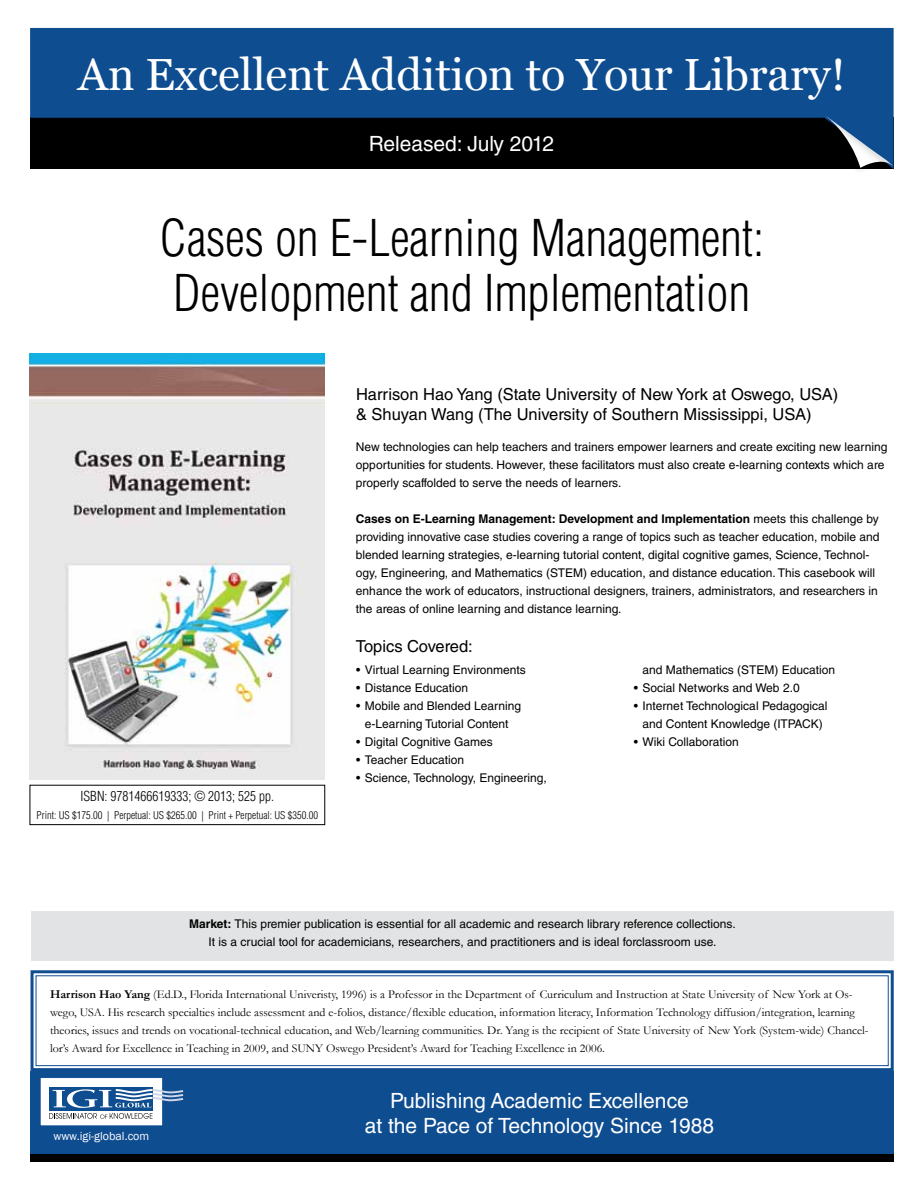
<style>
.page{position:relative;width:918px;height:1188px;background:#fff}
.page>*{position:absolute;margin:0;border:0;box-sizing:border-box;transform-origin:0 0}
.t1{font:300 condensed 49.5px/55.5px "Helvetica LT Std";color:#000}
.t2{font:45px "Vani";color:#fff}
.t3{font:21px/25.2px "Helvetica LT Std";color:#fff;text-align:center}
.t4{font:16.5px/19.8px "Helvetica LT Std";color:#000}
.t5{font:300 condensed 13.5px "Helvetica LT Std";color:#000}
.t6{font:12px/18px "Helvetica LT Std";color:#000;text-align:center}
.t7{font:12px/18px "Garamond";color:#000}
.t8{font:12px "Franklin Gothic";color:#fff}
.t9{font:300 condensed 10.5px "Helvetica LT Std";color:#000}
.s1{font-weight:700}
</style>
<div class="page">
<div style="left:30px;top:1154px;width:864px;height:8px;background:#000"></div>
<div style="left:31px;top:911px;width:863px;height:49px;background:#e2e3e4"></div>
<svg style="left:30px;top:970px;width:864px;height:101px"></svg>
<div style="left:36px;top:975px;width:853px;height:91px;border:1px solid #0f4d91"></div>
<svg style="left:30px;top:28px;width:864px;height:141px;background:#09325f"></svg>
<div style="left:816px;top:111px;width:78px;height:63px;background:#000;opacity:.2"></div>
<svg style="left:824px;top:115px;width:69px;height:53px;background:#2f4d6d"></svg>
<div style="left:30px;top:1071px;width:864px;height:83px;background:#0f4d91"></div>
<div style="left:40px;top:1078px;width:123px;height:48px;background:#fff"></div>
<div style="left:40px;top:1077px;width:123px;height:49px;border:1px solid #0e4d90"></div>
<div style="left:49px;top:1087px;width:103px;height:23px;background:#0e4d90"></div>
<svg style="left:49px;top:1089px;width:134px;height:30px"></svg>
<div style="left:30px;top:785px;width:295px;height:40px;border:1px solid #000"></div>
<img style="left:29px;top:354px;width:296px;height:426px">
<h2 class="t2" style="left:78px;top:48px;width:769px">An Excellent Addition to Your Library!</h2>
<h3 class="t3" style="left:369px;top:131px;width:187px">Released: July 2012</h3>
<h1 class="t1" style="left:159px;top:210px;width:606px">Cases on E-Learning Management:<br>Development and Implementation</h1>
<h3 class="t4" style="left:356px;top:384px;width:484px">Harrison Hao Yang (State University of New York at Oswego, USA) &amp; Shuyan Wang (The University of Southern Mississippi, USA)</h3>
<p class="t5" style="left:81px;top:787px;width:195px">ISBN: 9781466619333; © 2013; 525 pp.</p>
<p class="t9" style="left:37px;top:808px;width:283px">Print: US $175.00 | Perpetual: US $265.00 | Print + Perpetual: US $350.00</p>
<p class="t6" style="left:356px;top:438px;width:533px;text-align:left">New technologies can help teachers and trainers empower learners and create exciting new learning opportunities for students. However, these facilitators must also create e-learning contexts which are properly scaffolded to serve the needs of learners.</p>
<p class="t6" style="left:356px;top:510px;width:525px;text-align:left"><span class="s1">Cases on E-Learning Management: Development and Implementation</span> meets this challenge by providing innovative case studies covering a range of topics such as teacher education, mobile and blended learning strategies, e-learning tutorial content, digital cognitive games, Science, Technol&shy;ogy, Engineering, and Mathematics (STEM) education, and distance education. This casebook will enhance the work of educators, instructional designers, trainers, administrators, and researchers in the areas of online learning and distance learning.</p>
<h3 class="t4" style="left:356px;top:636px;width:118px">Topics Covered:</h3>
<p class="t6" style="left:356px;top:661px;width:171px">• Virtual Learning Environments</p>
<p class="t6" style="left:356px;top:679px;width:113px">• Distance Education</p>
<p class="t6" style="left:356px;top:697px;width:167px">• Mobile and Blended Learning e-Learning Tutorial Content</p>
<p class="t6" style="left:356px;top:733px;width:138px">• Digital Cognitive Games</p>
<p class="t6" style="left:356px;top:751px;width:109px">• Teacher Education</p>
<p class="t6" style="left:356px;top:769px;width:192px">• Science, Technology, Engineering,</p>
<p class="t6" style="left:643px;top:661px;width:194px">and Mathematics (STEM) Education</p>
<p class="t6" style="left:634px;top:679px;width:167px">• Social Networks and Web 2.0</p>
<p class="t6" style="left:634px;top:697px;width:195px">• Internet Technological Pedagogical and Content Knowledge (ITPACK)</p>
<p class="t6" style="left:634px;top:733px;width:106px">• Wiki Collaboration</p>
<p class="t6" style="left:189px;top:915px;width:548px"><span class="s1">Market:</span> This premier publication is essential for all academic and research library reference collections.<br>It is a crucial tool for academicians, researchers, and practitioners and is ideal forclassroom use.</p>
<p class="t7" style="left:50px;top:985px;width:820px"><span class="s1">Harrison Hao Yang</span> (Ed.D., Florida International Univeristy, 1996) is a Professor in the Department of Curriculum and Instruction at State University of New York at Os&shy;wego, USA. His research specialties include assessment and e-folios, distance/flexible education, information literacy, Information Technology diffusion/integration, learning theories, issues and trends on vocational-technical education, and Web/learning communities. Dr. Yang is the recipient of State University of New York (System-wide) Chancel&shy;lor’s Award for Excellence in Teaching in 2009, and SUNY Oswego President’s Award for Teaching Excellence in 2006.</p>
<p class="t8" style="left:53px;top:1128px;width:97px">www.igi-global.com</p>
<h3 class="t3" style="left:365px;top:1088px;width:351px">Publishing Academic Excellence<br>at the Pace of Technology Since 1988</h3>
</div>
